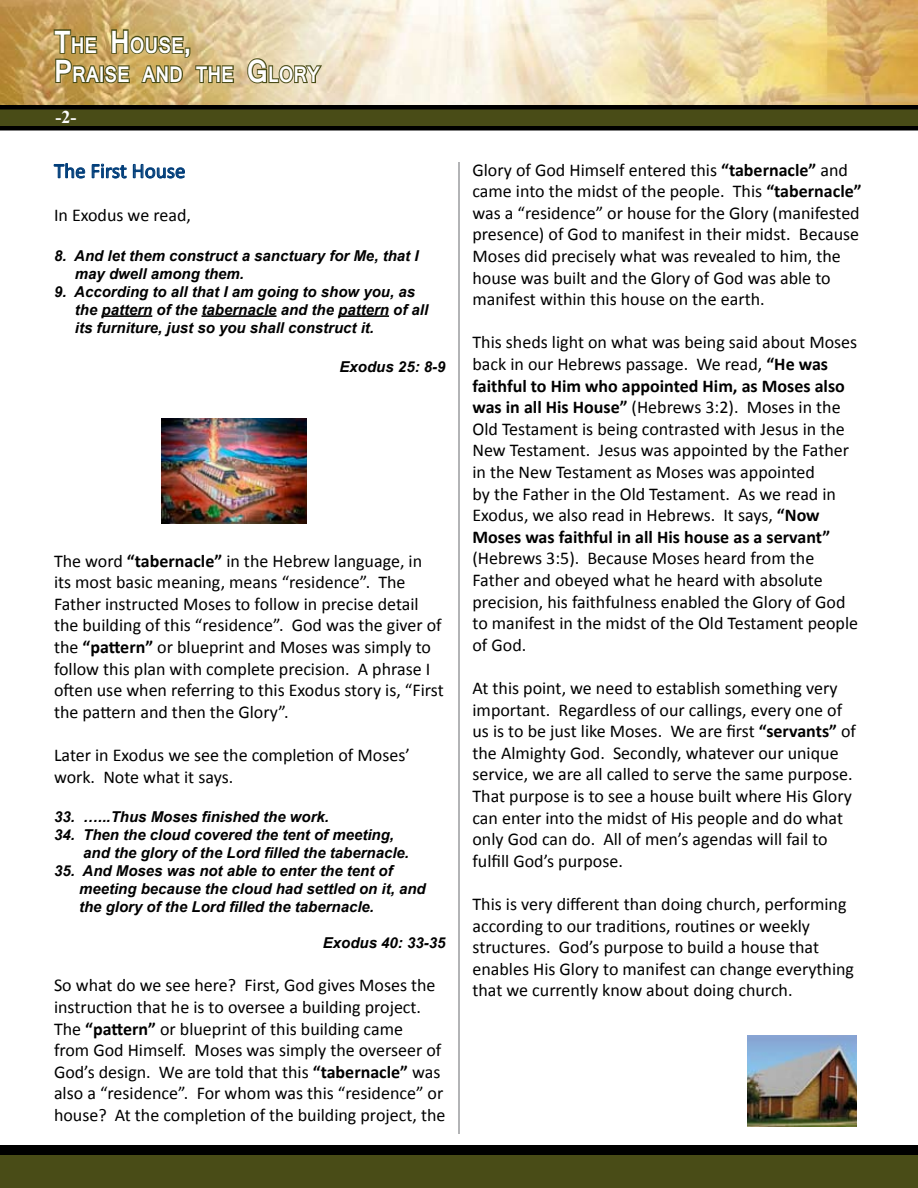
<style>
.page{position:relative;width:918px;height:1188px;background:#fff}
.page>*{position:absolute;margin:0;border:0;box-sizing:border-box;transform-origin:0 0}
.t1{font:700 21.15px/29.2px "Mangal";color:#fff;scale:.85 1}
.t2{font:21px "Calibri";color:#003d79}
.t3{font:18px/21.6px "Calibri";color:#000}
.t4{font:700 18px "Times New Roman";color:#fff}
.t5{font:italic 700 15px/18px "Arial";color:#000}
.s1{font-size:30.15px}
.s2{font-weight:700}
</style>
<div class="page">
<hr style="left:102px;top:315px;width:50px;height:2px;background:#000">
<hr style="left:202px;top:315px;width:75px;height:2px;background:#000">
<hr style="left:338px;top:315px;width:51px;height:2px;background:#000">
<svg style="left:53px;top:163px;width:32px;height:16px"></svg>
<svg style="left:91px;top:163px;width:36px;height:16px"></svg>
<svg style="left:133px;top:164px;width:52px;height:15px"></svg>
<div style="left:0;top:1152px;width:918px;height:36px;background:#494c17"></div>
<div style="left:0;top:1145px;width:918px;height:10px;background:#000"></div>
<hr style="left:458px;top:162px;width:2px;height:972px;background:#9b9c9f">
<img style="left:747px;top:1036px;width:109px;height:91px">
<img style="left:0;top:0;width:918px;height:105px">
<svg style="left:0;top:105px;width:918px;height:25px;background:#30320f"></svg>
<svg style="left:53px;top:28px;width:182px;height:57px;background:#a59153"></svg>
<svg style="left:246px;top:57px;width:78px;height:28px;background:#aca47c"></svg>
<img style="left:161px;top:418px;width:145px;height:106px">
<p class="t1" style="left:54px;top:30px;width:315px"><span class="s1">T</span>HE <span class="s1">H</span>OUSE<span class="s1">,<br>P</span>RAISE AND THE <span class="s1">G</span>LORY</p>
<p class="t4" style="left:56px;top:105px;width:22px">-2-</p>
<p class="t2" style="left:54px;top:158px;width:133px">The First House</p>
<p class="t3" style="left:54px;top:204px;width:138px">In Exodus we read,</p>
<p class="t5" style="left:75px;top:247px;width:345px;text-indent:-21px">8. And let them construct a sanctuary for Me, that I may dwell among them.</p>
<p class="t5" style="left:75px;top:283px;width:355px;text-indent:-21px">9. According to all that I am going to show you, as the pattern of the tabernacle and the pattern of all its furniture, just so you shall construct it.</p>
<p class="t5" style="left:340px;top:358px;width:107px">Exodus 25: 8-9</p>
<p class="t3" style="left:54px;top:550px;width:391px">The word <span class="s2">“tabernacle”</span> in the Hebrew language, in its most basic meaning, means “residence”. The Father instructed Moses to follow in precise detail the building of this “residence”. God was the giver of the <span class="s2">“pattern”</span> or blueprint and Moses was simply to follow this plan with complete precision. A phrase I often use when referring to this Exodus story is, “First the pattern and then the Glory”.</p>
<p class="t3" style="left:54px;top:744px;width:357px">Later in Exodus we see the completion of Moses’ work. Note what it says.</p>
<p class="t5" style="left:54px;top:808px;width:277px">33. …...Thus Moses finished the work.</p>
<p class="t5" style="left:83px;top:826px;width:327px;text-indent:-29px">34. Then the cloud covered the tent of meeting, and the glory of the Lord filled the tabernacle.</p>
<p class="t5" style="left:79px;top:862px;width:348px;text-indent:-25px">35. And Moses was not able to enter the tent of meeting because the cloud had settled on it, and the glory of the Lord filled the tabernacle.</p>
<p class="t5" style="left:323px;top:934px;width:124px">Exodus 40: 33-35</p>
<p class="t3" style="left:54px;top:975px;width:393px">So what do we see here? First, God gives Moses the instruction that he is to oversee a building project.<br>The <span class="s2">“pattern”</span> or blueprint of this building came<br>from God Himself. Moses was simply the overseer of God’s design. We are told that this <span class="s2">“tabernacle”</span> was also a “residence”. For whom was this “residence” or house? At the completion of the building project, the</p>
<p class="t3" style="left:472px;top:159px;width:391px">Glory of God Himself entered this <span class="s2">“tabernacle”</span> and came into the midst of the people. This <span class="s2">“tabernacle” </span>was a “residence” or house for the Glory (manifested presence) of God to manifest in their midst. Because Moses did precisely what was revealed to him, the house was built and the Glory of God was able to manifest within this house on the earth.</p>
<p class="t3" style="left:473px;top:332px;width:386px">This sheds light on what was being said about Moses back in our Hebrews passage. We read, <span class="s2">“He was faithful to Him who appointed Him, as Moses also was in all His House”</span> (Hebrews 3:2). Moses in the Old Testament is being contrasted with Jesus in the New Testament. Jesus was appointed by the Father in the New Testament as Moses was appointed<br>by the Father in the Old Testament. As we read in Exodus, we also read in Hebrews. It says, <span class="s2">“Now Moses was faithful in all His house as a servant”</span></p>
<p class="t3" style="left:473px;top:548px;width:387px">(Hebrews 3:5). Because Moses heard from the Father and obeyed what he heard with absolute precision, his faithfulness enabled the Glory of God to manifest in the midst of the Old Testament people of God.</p>
<p class="t3" style="left:473px;top:677px;width:385px">At this point, we need to establish something very important. Regardless of our callings, every one of us is to be just like Moses. We are first <span class="s2">“servants”</span> of the Almighty God. Secondly, whatever our unique service, we are all called to serve the same purpose.<br>That purpose is to see a house built where His Glory can enter into the midst of His people and do what only God can do. All of men’s agendas will fail to fulfill God’s purpose.</p>
<p class="t3" style="left:473px;top:893px;width:383px">This is very different than doing church, performing according to our traditions, routines or weekly structures. God’s purpose to build a house that enables His Glory to manifest can change everything that we currently know about doing church.</p>
</div>
